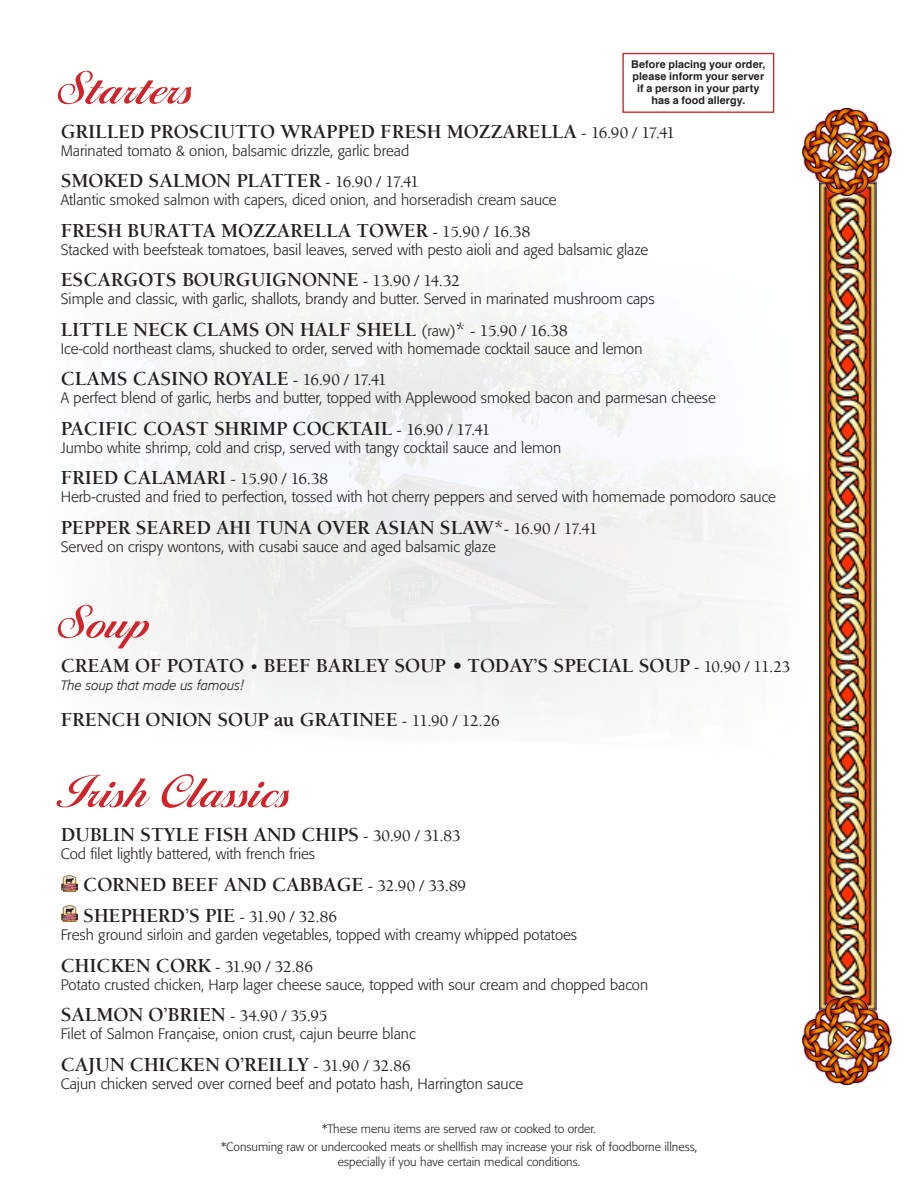
<style>
.page{position:relative;width:918px;height:1188px;background:#fff}
.page>*{position:absolute;margin:0;border:0;box-sizing:border-box;transform-origin:0 0}
.t1{font:700 63px "Ballantines Serial";letter-spacing:.015em;color:#d1232a}
.t2{font:700 20.25px "ITC Berkeley Oldstyle";letter-spacing:-.005em;color:#231f20}
.t3{font:500 16.5px "ITC Berkeley Oldstyle";letter-spacing:-.015em;color:#231f20}
.t4{font:300 15px "Formata";color:#231f20}
.t5{font:italic 300 13.5px "Formata";color:#231f20}
.t6{font:300 12px "Formata";color:#231f20}
.t7{font:700 10.8px "Helvetica";letter-spacing:.005em;color:#231f20}
.s1{font-weight:500;font-size:16.5px}
.s2{font-family:"Formata";font-weight:300;font-size:15px}
.s3{font-weight:500}
.s4{font-weight:700;font-size:20.25px}
</style>
<div class="page">
<img style="left:819px;top:196px;width:57px;height:800px">
<img style="left:803px;top:108px;width:88px;height:88px">
<img style="left:803px;top:996px;width:88px;height:88px">
<img style="left:62px;top:875px;width:16px;height:17px">
<img style="left:62px;top:905px;width:16px;height:17px">
<div style="left:622px;top:53px;width:152px;height:60px;border:1px solid #d1232a"></div>
<p class="t7" style="left:631px;top:55px;width:136px">Before placing your order,</p>
<p class="t7" style="left:632px;top:67px;width:133px">please inform your server</p>
<p class="t7" style="left:637px;top:79px;width:124px">if a person in your party</p>
<p class="t7" style="left:651px;top:91px;width:96px">has a food allergy.</p>
<p class="t1" style="left:61px;top:35px;width:139px">Starters</p>
<p class="t2" style="left:61px;top:121px;width:616px">GRILLED PROSCIUTTO WRAPPED FRESH MOZZARELLA <span class="s1">- 16.90 / 17.41</span></p>
<p class="t4" style="left:61px;top:142px;width:350px">Marinated tomato &amp; onion, balsamic drizzle, garlic bread</p>
<p class="t2" style="left:61px;top:170px;width:360px">SMOKED SALMON PLATTER <span class="s1">- 16.90 / 17.41</span></p>
<p class="t4" style="left:61px;top:191px;width:497px">Atlantic smoked salmon with capers, diced onion, and horseradish cream sauce</p>
<p class="t2" style="left:61px;top:220px;width:471px">FRESH BURATTA MOZZARELLA TOWER <span class="s1">- 15.90 / 16.38</span></p>
<p class="t4" style="left:61px;top:241px;width:589px">Stacked with beefsteak tomatoes, basil leaves, served with pesto aioli and aged balsamic glaze</p>
<p class="t2" style="left:61px;top:269px;width:400px">ESCARGOTS BOURGUIGNONNE <span class="s1">- 13.90 / 14.32</span></p>
<p class="t4" style="left:61px;top:290px;width:595px">Simple and classic, with garlic, shallots, brandy and butter. Served in marinated mushroom caps</p>
<p class="t2" style="left:61px;top:319px;width:509px">LITTLE NECK CLAMS ON HALF SHELL <span class="s2">(raw)</span><span class="s3">*</span> <span class="s1">- 15.90 / 16.38</span></p>
<p class="t4" style="left:61px;top:340px;width:583px">Ice-cold northeast clams, shucked to order, served with homemade cocktail sauce and lemon</p>
<p class="t2" style="left:61px;top:368px;width:328px">CLAMS CASINO ROYALE <span class="s1">- 16.90 / 17.41</span></p>
<p class="t4" style="left:61px;top:389px;width:657px">A perfect blend of garlic, herbs and butter, topped with Applewood smoked bacon and parmesan cheese</p>
<p class="t2" style="left:61px;top:418px;width:431px">PACIFIC COAST SHRIMP COCKTAIL <span class="s1">- 16.90 / 17.41</span></p>
<p class="t4" style="left:61px;top:439px;width:502px">Jumbo white shrimp, cold and crisp, served with tangy cocktail sauce and lemon</p>
<p class="t2" style="left:61px;top:467px;width:269px">FRIED CALAMARI <span class="s1">- 15.90 / 16.38</span></p>
<p class="t4" style="left:61px;top:488px;width:717px">Herb-crusted and fried to perfection, tossed with hot cherry peppers and served with homemade pomodoro sauce</p>
<p class="t2" style="left:61px;top:517px;width:538px">PEPPER SEARED AHI TUNA OVER ASIAN SLAW<span class="s3">*</span><span class="s1">- 16.90 / 17.41</span></p>
<p class="t4" style="left:61px;top:538px;width:437px">Served on crispy wontons, with cusabi sauce and aged balsamic glaze</p>
<p class="t1" style="left:61px;top:569px;width:95px">Soup</p>
<p class="t2" style="left:61px;top:655px;width:731px">CREAM OF POTATO <span class="s1">•</span> BEEF BARLEY SOUP • TODAY’S SPECIAL SOUP <span class="s1">- 10.90 / 11.23</span></p>
<p class="t5" style="left:61px;top:677px;width:184px">The soup that made us famous!</p>
<p class="t2" style="left:61px;top:709px;width:441px">FRENCH ONION SOUP au GRATINEE <span class="s1">- 11.90 / 12.26</span></p>
<p class="t1" style="left:61px;top:739px;width:237px">Irish Classics</p>
<p class="t2" style="left:61px;top:824px;width:401px">DUBLIN STYLE FISH AND CHIPS <span class="s1">- 30.90 / 31.83</span></p>
<p class="t4" style="left:61px;top:845px;width:256px">Cod filet lightly battered, with french fries</p>
<p class="t2" style="left:83px;top:874px;width:384px">CORNED BEEF AND CABBAGE <span class="s1">- 32.90 / 33.89</span></p>
<p class="t2" style="left:83px;top:905px;width:255px">SHEPHERD’S PIE <span class="s1">- 31.90 / 32.86</span></p>
<p class="t4" style="left:61px;top:926px;width:518px">Fresh ground sirloin and garden vegetables, topped with creamy whipped potatoes</p>
<p class="t3" style="left:61px;top:958px;width:254px"><span class="s4">CHICKEN CORK</span> - 31.90 / 32.86</p>
<p class="t4" style="left:61px;top:976px;width:589px">Potato crusted chicken, Harp lager cheese sauce, topped with sour cream and chopped bacon</p>
<p class="t2" style="left:61px;top:1004px;width:268px">SALMON O’BRIEN <span class="s1">- 34.90 / 35.95</span></p>
<p class="t4" style="left:61px;top:1025px;width:356px">Filet of Salmon Française, onion crust, cajun beurre blanc</p>
<p class="t2" style="left:61px;top:1054px;width:352px">CAJUN CHICKEN O’REILLY <span class="s1">- 31.90 / 32.86</span></p>
<p class="t4" style="left:61px;top:1075px;width:464px">Cajun chicken served over corned beef and potato hash, Harrington sauce</p>
<p class="t6" style="left:322px;top:1122px;width:275px">*These menu items are served raw or cooked to order.</p>
<p class="t6" style="left:221px;top:1140px;width:478px">*Consuming raw or undercooked meats or shellfish may increase your risk of foodborne illness,</p>
<p class="t6" style="left:338px;top:1155px;width:244px">especially if you have certain medical conditions.</p>
</div>
